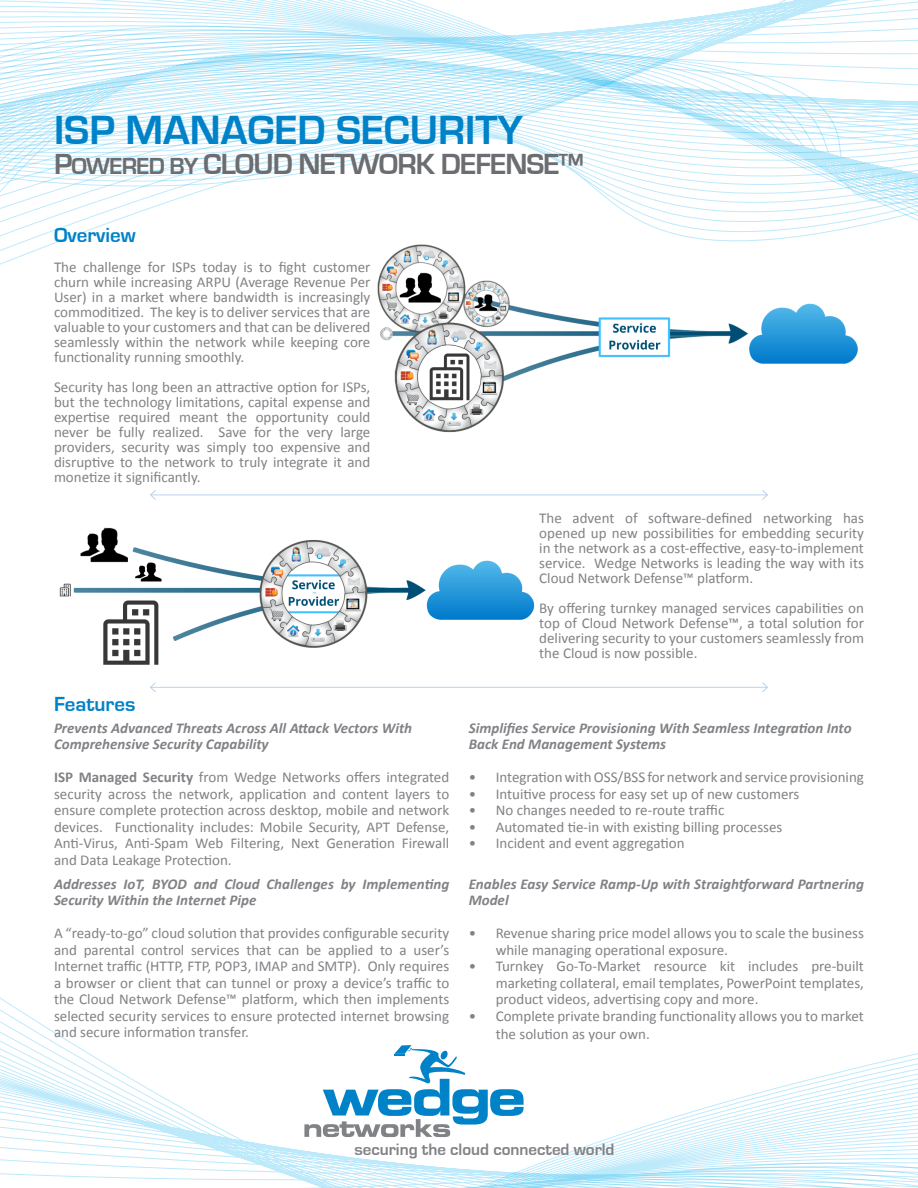
<style>
.page{position:relative;width:918px;height:1188px;background:#fff}
.page>*{position:absolute;margin:0;border:0;box-sizing:border-box;transform-origin:0 0}
.t1{font:700 42px "Eurostile";color:#0082c8}
.t2{font:700 30px "Eurostile";letter-spacing:-.03em;color:#6c6d70}
.t3{font:700 21px "Eurostile";color:#0082c8}
.t4{font:700 16.95px "Eurostile";color:#818285}
.t5{font:15px/15px "Calibri";color:#808285;text-align:justify}
.t6{font:italic 700 15px/16.5px "Calibri";color:#808285}
.s1{font-size:24px}
.s2{font-weight:700}
</style>
<div class="page">
<img style="left:380px;top:303px;width:478px;height:130px">
<svg style="left:0;top:0;width:918px;height:53px"></svg>
<svg style="left:0;top:53px;width:918px;height:250px"></svg>
<svg style="left:0;top:997px;width:918px;height:191px"></svg>
<img style="left:59px;top:527px;width:476px;height:138px">
<hr style="left:151px;top:495px;width:616px;height:1px;background:#b9d3ed">
<svg style="left:150px;top:490px;width:6px;height:10px"></svg>
<svg style="left:762px;top:490px;width:6px;height:10px"></svg>
<hr style="left:151px;top:687px;width:616px;height:1px;background:#b9d3ed">
<svg style="left:150px;top:682px;width:6px;height:10px"></svg>
<svg style="left:762px;top:682px;width:6px;height:10px"></svg>
<svg style="left:304px;top:1045px;width:220px;height:92px"></svg>
<p class="t1" style="left:54px;top:108px;width:471px">ISP MANAGED SECURITY</p>
<p class="t2" style="left:54px;top:148px;width:531px">P<span class="s1">OWERED BY</span> CLOUD NETWORK DEFENSE™</p>
<p class="t3" style="left:54px;top:223px;width:83px">Overview</p>
<p class="t5" style="left:54px;top:259px;width:318px">The challenge for ISPs today is to fight customer churn while increasing ARPU (Average Revenue Per User) in a market where bandwidth is increasingly commoditized. The key is to deliver services that are valuable to your customers and that can be delivered seamlessly within the network while keeping core functionality running smoothly.</p>
<p class="t5" style="left:54px;top:379px;width:318px">Security has long been an attractive option for ISPs, but the technology limitations, capital expense and expertise required meant the opportunity could never be fully realized. Save for the very large providers, security was simply too expensive and disruptive to the network to truly integrate it and monetize it significantly.</p>
<p class="t3" style="left:54px;top:692px;width:83px">Features</p>
<p class="t6" style="left:54px;top:720px;width:360px">Prevents Advanced Threats Across All Attack Vectors With<br>Comprehensive Security Capability</p>
<p class="t5" style="left:54px;top:769px;width:397px;line-height:16.5px"><span class="s2">ISP Managed Security</span> from Wedge Networks offers integrated security across the network, application and content layers to ensure complete protection across desktop, mobile and network devices. Functionality includes: Mobile Security, APT Defense, Anti-Virus, Anti-Spam Web Filtering, Next Generation Firewall and Data Leakage Protection.</p>
<p class="t6" style="left:54px;top:876px;width:397px">Addresses IoT, BYOD and Cloud Challenges by Implementing<br>Security Within the Internet Pipe</p>
<p class="t5" style="left:54px;top:925px;width:397px;line-height:16.5px">A “ready-to-go” cloud solution that provides configurable security and parental control services that can be applied to a user’s Internet traffic (HTTP, FTP, POP3, IMAP and SMTP). Only requires a browser or client that can tunnel or proxy a device’s traffic to the Cloud Network Defense™ platform, which then implements selected security services to ensure protected internet browsing and secure information transfer.</p>
<p class="t5" style="left:539px;top:511px;width:326px">The advent of software-defined networking has opened up new possibilities for embedding security in the network as a cost-effective, easy-to-implement service. Wedge Networks is leading the way with its Cloud Network Defense™ platform.</p>
<p class="t5" style="left:539px;top:601px;width:326px">By offering turnkey managed services capabilities on top of Cloud Network Defense™, a total solution for delivering security to your customers seamlessly from the Cloud is now possible.</p>
<p class="t6" style="left:469px;top:720px;width:384px">Simplifies Service Provisioning With Seamless Integration Into<br>Back End Management Systems</p>
<p class="t5" style="left:469px;top:770px;width:397px">• Integration with OSS/BSS for network and service provisioning</p>
<p class="t5" style="left:469px;top:786px;width:332px">• Intuitive process for easy set up of new customers</p>
<p class="t5" style="left:469px;top:803px;width:257px">• No changes needed to re-route traffic</p>
<p class="t5" style="left:469px;top:819px;width:315px">• Automated tie-in with existing billing processes</p>
<p class="t5" style="left:469px;top:836px;width:217px">• Incident and event aggregation</p>
<p class="t6" style="left:469px;top:876px;width:397px">Enables Easy Service Ramp-Up with Straightforward Partnering<br>Model</p>
<p class="t5" style="left:496px;top:925px;width:370px;line-height:16.5px;text-indent:-27px">• Revenue sharing price model allows you to scale the business while managing operational exposure.</p>
<p class="t5" style="left:496px;top:958px;width:370px;line-height:16.5px;text-indent:-27px">• Turnkey Go-To-Market resource kit includes pre-built marketing collateral, email templates, PowerPoint templates, product videos, advertising copy and more.</p>
<p class="t5" style="left:496px;top:1007px;width:370px;line-height:18px;text-indent:-27px">• Complete private branding functionality allows you to market the solution as your own.</p>
<p class="t4" style="left:354px;top:1140px;width:262px">securing the cloud connected world</p>
</div>
